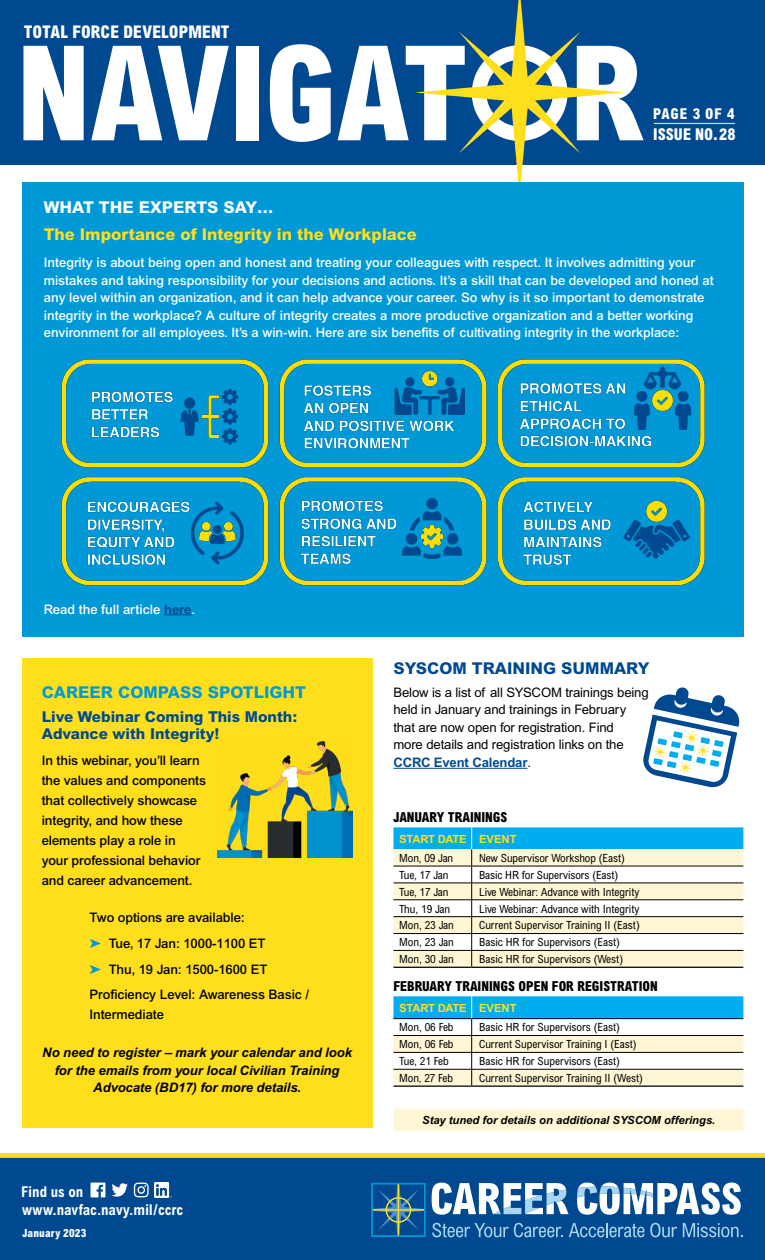
<style>
.page{position:relative;width:765px;height:1260px;background:#fff}
.page>*{position:absolute;margin:0;border:0;box-sizing:border-box;transform-origin:0 0}
.t1{font:800 condensed 132px "Arial";letter-spacing:-.01em;color:#fff}
.t2{font:800 condensed 17.5px "Arial";letter-spacing:.005em;color:#fff}
.t3{font:800 16.25px "Arial";color:#ffdf1c}
.t4{font:800 16.25px "Arial";color:#0099d8}
.t5{font:800 16.25px "Arial";color:#004990}
.t6{font:800 16.25px "Arial";color:#fff}
.t7{font:800 condensed 16.25px "Arial";color:#fff}
.t8{font:800 15px/17.5px "Arial";color:#004990}
.t9{font:700 condensed 15px/17.4px "Arial";letter-spacing:-.005em;color:#fff}
.t10{font:800 condensed 15px "Arial";letter-spacing:.055em;color:#fff}
.t11{font:800 condensed 13.75px "Arial";color:#000}
.t12{font:500 13.12px/17.5px "Arial";color:#fff}
.t13{font:500 13.12px/20px "Arial";letter-spacing:-.005em;color:#000}
.t14{font:13.12px/17.5px "Arial";letter-spacing:-.01em;color:#000}
.t15{font:italic 700 13.12px/17.5px "Arial";letter-spacing:-.005em;color:#000;text-align:center}
.t16{font:condensed 11.25px "Arial";color:#000}
.t17{font:italic 700 11.25px "Arial";color:#000}
.t18{font:700 11.25px "Arial";letter-spacing:-.01em;color:#ffdf1c}
.t19{font:800 condensed 11.25px "Arial";letter-spacing:.02em;color:#fff}
.s1{font-weight:700;color:#004990}
.s2{color:#0099d8}
</style>
<div class="page">
<div style="left:0;top:0;width:765px;height:165px;background:#004990"></div>
<hr style="left:654px;top:123px;width:81px;height:1px;background:#ffdf1c">
<div style="left:0;top:1156px;width:765px;height:104px;background:#004990"></div>
<svg style="left:432px;top:1183px;width:137px;height:32px"></svg>
<svg style="left:577px;top:1183px;width:164px;height:32px"></svg>
<svg style="left:374px;top:1185px;width:49px;height:50px"></svg>
<hr style="left:372px;top:1209px;width:53px;height:2px;background:#ffdf1c">
<hr style="left:398px;top:1184px;width:1px;height:53px;background:#ffdf1c">
<div style="left:371px;top:1183px;width:54px;height:54px;border:1px solid #0099d8"></div>
<svg style="left:432px;top:1223px;width:131px;height:14px"></svg>
<svg style="left:569px;top:1223px;width:75px;height:14px"></svg>
<svg style="left:650px;top:1223px;width:27px;height:14px"></svg>
<svg style="left:683px;top:1223px;width:59px;height:14px"></svg>
<svg style="left:91px;top:1183px;width:14px;height:14px"></svg>
<svg style="left:112px;top:1183px;width:16px;height:14px"></svg>
<svg style="left:134px;top:1183px;width:15px;height:14px"></svg>
<img style="left:155px;top:1183px;width:17px;height:14px">
<div style="left:0;top:1153px;width:765px;height:5px;background:#ffdf1c"></div>
<img style="left:415px;top:0;width:209px;height:182px">
<div style="left:22px;top:659px;width:351px;height:469px;background:#ffdf1c"></div>
<hr style="left:393px;top:768px;width:134px;height:1px;background:#004990">
<svg style="left:643px;top:687px;width:97px;height:101px"></svg>
<div style="left:393px;top:827px;width:350px;height:22px;background:#00aeef"></div>
<div style="left:393px;top:849px;width:350px;height:282px;background:#fff6d5"></div>
<svg style="left:393px;top:867px;width:350px;height:241px"></svg>
<hr style="left:393px;top:883px;width:79px;height:1px;background:#000">
<hr style="left:472px;top:883px;width:271px;height:1px;background:#000">
<hr style="left:393px;top:899px;width:79px;height:1px;background:#000">
<hr style="left:472px;top:899px;width:271px;height:1px;background:#000">
<hr style="left:393px;top:916px;width:79px;height:1px;background:#000">
<hr style="left:472px;top:916px;width:271px;height:1px;background:#000">
<hr style="left:393px;top:933px;width:79px;height:1px;background:#000">
<hr style="left:472px;top:933px;width:271px;height:1px;background:#000">
<hr style="left:393px;top:950px;width:79px;height:1px;background:#000">
<hr style="left:472px;top:950px;width:271px;height:1px;background:#000">
<hr style="left:393px;top:1018px;width:79px;height:1px;background:#000">
<hr style="left:472px;top:1018px;width:271px;height:1px;background:#000">
<hr style="left:393px;top:1035px;width:79px;height:1px;background:#000">
<hr style="left:472px;top:1035px;width:271px;height:1px;background:#000">
<hr style="left:393px;top:1052px;width:79px;height:1px;background:#000">
<hr style="left:472px;top:1052px;width:271px;height:1px;background:#000">
<hr style="left:393px;top:1069px;width:79px;height:1px;background:#000">
<hr style="left:472px;top:1069px;width:271px;height:1px;background:#000">
<svg style="left:471px;top:827px;width:1px;height:140px"></svg>
<svg style="left:471px;top:996px;width:1px;height:90px"></svg>
<hr style="left:393px;top:967px;width:79px;height:1px;background:#000">
<hr style="left:472px;top:967px;width:271px;height:1px;background:#000">
<hr style="left:393px;top:866px;width:79px;height:1px;background:#000">
<hr style="left:472px;top:866px;width:271px;height:1px;background:#000">
<hr style="left:393px;top:1086px;width:79px;height:1px;background:#000">
<hr style="left:472px;top:1086px;width:271px;height:1px;background:#000">
<div style="left:22px;top:182px;width:722px;height:455px;background:#0099d8"></div>
<img style="left:61px;top:359px;width:644px;height:227px">
<svg style="left:164px;top:615px;width:28px;height:1px"></svg>
<img style="left:218px;top:742px;width:135px;height:115px">
<h2 class="t2" style="left:24px;top:21px;width:207px">TOTAL FORCE DEVELOPMENT</h2>
<h1 class="t1" style="left:17px;top:13px;width:628px">NAVIGAT R</h1>
<p class="t10" style="left:653px;top:104px;width:83px">PAGE 3 OF 4</p>
<p class="t7" style="left:653px;top:125px;width:84px">ISSUE NO.28</p>
<p class="t6" style="left:44px;top:197px;width:231px">WHAT THE EXPERTS SAY…</p>
<p class="t3" style="left:44px;top:224px;width:375px">The Importance of Integrity in the Workplace</p>
<p class="t12" style="left:44px;top:254px;width:671px">Integrity is about being open and honest and treating your colleagues with respect. It involves admitting your mistakes and taking responsibility for your decisions and actions. It’s a skill that can be developed and honed at any level within an organization, and it can help advance your career. So why is it so important to demonstrate integrity in the workplace? A culture of integrity creates a more productive organization and a better working environment for all employees. It’s a win-win. Here are six benefits of cultivating integrity in the workplace:</p>
<p class="t12" style="left:44px;top:600px;width:153px">Read the full article <span class="s1">here</span>.</p>
<p class="t4" style="left:42px;top:683px;width:266px">CAREER COMPASS SPOTLIGHT</p>
<p class="t8" style="left:42px;top:707px;width:257px">Live Webinar Coming This Month:<br>Advance with Integrity!</p>
<p class="t13" style="left:42px;top:750px;width:166px">In this webinar, you’ll learn the values and components that collectively showcase integrity, and how these elements play a role in<br>your professional behavior and career advancement.</p>
<p class="t13" style="left:89px;top:905px;width:221px;line-height:25.6px">Two options are available:<br><span class="s2">➤</span> Tue, 17 Jan: 1000-1100 ET<br><span class="s2">➤</span> Thu, 19 Jan: 1500-1600 ET<br>Proficiency Level: Awareness Basic /</p>
<p class="t13" style="left:89px;top:1005px;width:76px">Intermediate</p>
<p class="t15" style="left:42px;top:1043px;width:311px">No need to register – mark your calendar and look for the emails from your local Civilian Training<br>Advocate (BD17) for more details.</p>
<p class="t9" style="left:21px;top:1183px;width:164px">Find us on www.navfac.navy.mil/ccrc</p>
<p class="t19" style="left:22px;top:1227px;width:65px">January 2023</p>
<p class="t5" style="left:393px;top:658px;width:258px">SYSCOM TRAINING SUMMARY</p>
<p class="t14" style="left:393px;top:684px;width:257px">Below is a list of all SYSCOM trainings being held in January and trainings in February that are now open for registration. Find<br>more details and registration links on the <span class="s1">CCRC Event Calendar</span>.</p>
<p class="t11" style="left:393px;top:809px;width:116px">JANUARY TRAININGS</p>
<p class="t18" style="left:399px;top:832px;width:119px">START DATE EVENT</p>
<p class="t16" style="left:399px;top:851px;width:56px">Mon, 09 Jan</p>
<p class="t16" style="left:479px;top:851px;width:147px">New Supervisor Workshop (East)</p>
<p class="t16" style="left:399px;top:868px;width:51px">Tue, 17 Jan</p>
<p class="t16" style="left:479px;top:868px;width:141px">Basic HR for Supervisors (East)</p>
<p class="t16" style="left:399px;top:885px;width:51px">Tue, 17 Jan</p>
<p class="t16" style="left:479px;top:885px;width:162px">Live Webinar: Advance with Integrity</p>
<p class="t16" style="left:399px;top:902px;width:53px">Thu, 19 Jan</p>
<p class="t16" style="left:479px;top:902px;width:162px">Live Webinar: Advance with Integrity</p>
<p class="t16" style="left:399px;top:919px;width:56px">Mon, 23 Jan</p>
<p class="t16" style="left:479px;top:919px;width:162px">Current Supervisor Training II (East)</p>
<p class="t16" style="left:399px;top:936px;width:56px">Mon, 23 Jan</p>
<p class="t16" style="left:479px;top:936px;width:142px">Basic HR for Supervisors (East)</p>
<p class="t16" style="left:399px;top:952px;width:56px">Mon, 30 Jan</p>
<p class="t16" style="left:479px;top:952px;width:146px">Basic HR for Supervisors (West)</p>
<p class="t11" style="left:393px;top:977px;width:266px">FEBRUARY TRAININGS OPEN FOR REGISTRATION</p>
<p class="t18" style="left:399px;top:1001px;width:119px">START DATE EVENT</p>
<p class="t16" style="left:399px;top:1021px;width:56px">Mon, 06 Feb</p>
<p class="t16" style="left:479px;top:1021px;width:142px">Basic HR for Supervisors (East)</p>
<p class="t16" style="left:399px;top:1037px;width:56px">Mon, 06 Feb</p>
<p class="t16" style="left:479px;top:1037px;width:159px">Current Supervisor Training I (East)</p>
<p class="t16" style="left:399px;top:1054px;width:51px">Tue, 21 Feb</p>
<p class="t16" style="left:479px;top:1054px;width:142px">Basic HR for Supervisors (East)</p>
<p class="t16" style="left:399px;top:1071px;width:55px">Mon, 27 Feb</p>
<p class="t16" style="left:479px;top:1071px;width:165px">Current Supervisor Training II (West)</p>
<p class="t17" style="left:422px;top:1113px;width:295px">Stay tuned for details on additional SYSCOM offerings.</p>
</div>
